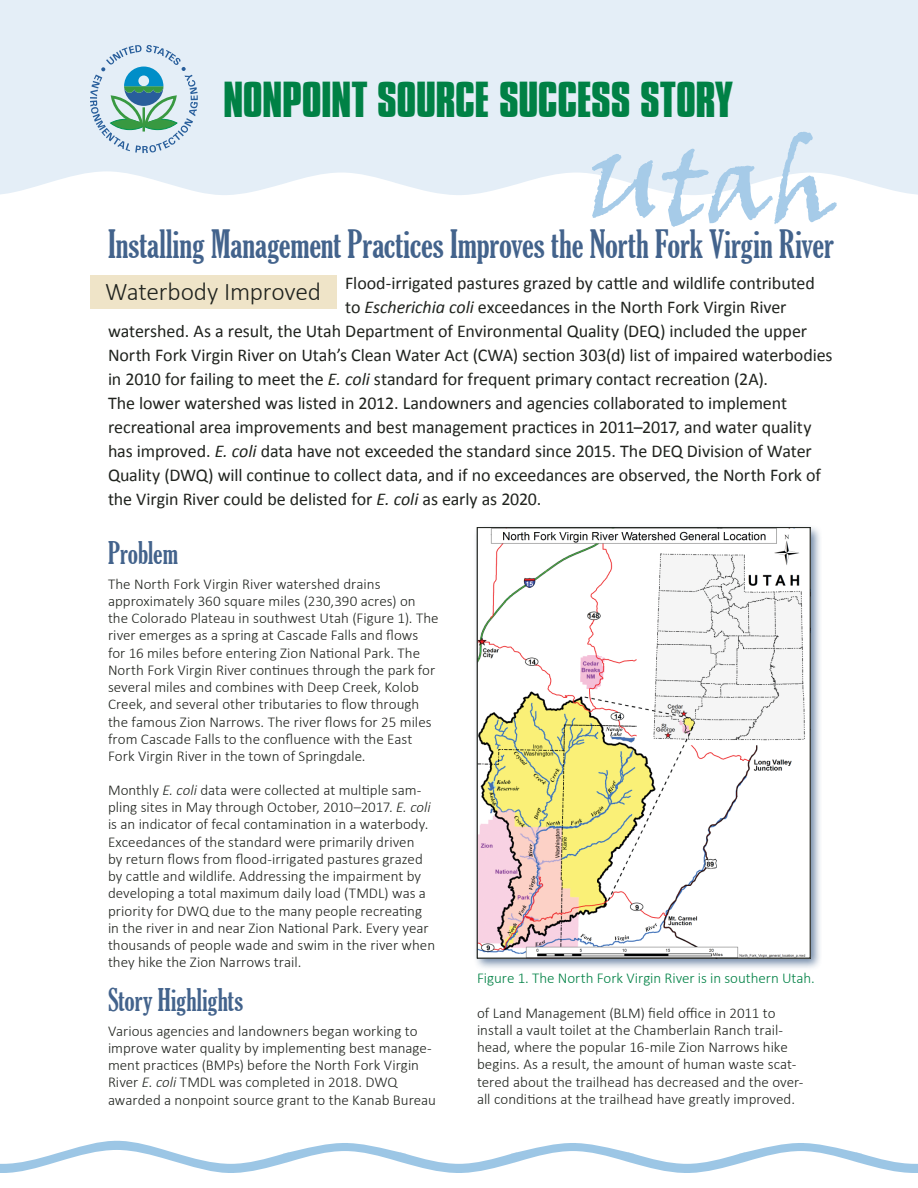
<style>
.page{position:relative;width:918px;height:1188px;background:#fff}
.page>*{position:absolute;margin:0;border:0;box-sizing:border-box;transform-origin:0 0}
.title_state_name{font:105px "Viner Hand ITC";color:#a6cbe8}
.title_line{font:700 43.5px "Compacta BT";letter-spacing:-.01em;color:#008145}
.title_story{font:extra-condensed 37.5px "Gloucester";letter-spacing:-.005em;color:#43638c}
.subhead_1{font:extra-condensed 30px "Gloucester";color:#43638c}
.title_restored{font:300 25.5px "Calibri";letter-spacing:-.01em;color:#20231e}
.body_text_intro{font:18px "Calibri";letter-spacing:-.005em;color:#20231e}
.body_text{font:300 15px/17.2px "Calibri";color:#20231e}
.t1{font:300 15px "Calibri";letter-spacing:-.005em;color:#008145}
.s1{font-style:italic}
</style>
<div class="page">
<svg style="left:0;top:1141px;width:918px;height:32px"></svg>
<div style="left:0;top:0;width:918px;height:195px;background:#e4eef7"></div>
<svg style="left:90px;top:45px;width:108px;height:108px;background:#b3d1d8"></svg>
<div style="left:90px;top:275px;width:246px;height:33px;background:#efe4c8"></div>
<div style="left:473px;top:524px;width:350px;height:447px;background:#43638c;opacity:.75"></div>
<img style="left:479px;top:529px;width:329px;height:427px">
<div style="left:477px;top:527px;width:333px;height:431px;border:1px solid #20231e"></div>
<h1 class="title_line" style="left:223px;top:73px;width:511px">NONPOINT SOURCE SUCCESS STORY</h1>
<h1 class="title_state_name" style="left:585px;top:118px;width:254px">Utah</h1>
<h1 class="title_story" style="left:108px;top:223px;width:728px">Installing Management Practices Improves the North Fork Virgin River</h1>
<h2 class="title_restored" style="left:105px;top:276px;width:217px">Waterbody Improved</h2>
<p class="body_text_intro" style="left:345px;top:271px;width:471px">Flood-irrigated pastures grazed by cattle and wildlife contributed</p>
<p class="body_text_intro" style="left:345px;top:295px;width:443px">to <span class="s1">Escherichia coli</span> exceedances in the North Fork Virgin River</p>
<p class="body_text_intro" style="left:108px;top:319px;width:701px">watershed. As a result, the Utah Department of Environmental Quality (DEQ) included the upper</p>
<p class="body_text_intro" style="left:108px;top:343px;width:726px">North Fork Virgin River on Utah’s Clean Water Act (CWA) section 303(d) list of impaired waterbodies</p>
<p class="body_text_intro" style="left:108px;top:367px;width:662px">in 2010 for failing to meet the <span class="s1">E. coli</span> standard for frequent primary contact recreation (2A).</p>
<p class="body_text_intro" style="left:108px;top:391px;width:681px">The lower watershed was listed in 2012. Landowners and agencies collaborated to implement</p>
<p class="body_text_intro" style="left:108px;top:415px;width:705px">recreational area improvements and best management practices in 2011–2017, and water quality</p>
<p class="body_text_intro" style="left:108px;top:439px;width:705px">has improved. <span class="s1">E. coli</span> data have not exceeded the standard since 2015. The DEQ Division of Water</p>
<p class="body_text_intro" style="left:108px;top:463px;width:715px">Quality (DWQ) will continue to collect data, and if no exceedances are observed, the North Fork of</p>
<p class="body_text_intro" style="left:108px;top:487px;width:435px">the Virgin River could be delisted for <span class="s1">E. coli</span> as early as 2020.</p>
<h2 class="subhead_1" style="left:108px;top:536px;width:72px">Problem</h2>
<p class="body_text" style="left:108px;top:575px;width:332px">The North Fork Virgin River watershed drains approximately 360 square miles (230,390 acres) on the Colorado Plateau in southwest Utah (Figure 1). The river emerges as a spring at Cascade Falls and flows for 16 miles before entering Zion National Park. The North Fork Virgin River continues through the park for several miles and combines with Deep Creek, Kolob Creek, and several other tributaries to flow through the famous Zion Narrows. The river flows for 25 miles from Cascade Falls to the confluence with the East Fork Virgin River in the town of Springdale.</p>
<p class="body_text" style="left:108px;top:781px;width:329px">Monthly <span class="s1">E. coli</span> data were collected at multiple sam&shy;pling sites in May through October, 2010–2017. <span class="s1">E. coli </span>is an indicator of fecal contamination in a waterbody.<br>Exceedances of the standard were primarily driven<br>by return flows from flood-irrigated pastures grazed by cattle and wildlife. Addressing the impairment by developing a total maximum daily load (TMDL) was a priority for DWQ due to the many people recreating in the river in and near Zion National Park. Every year thousands of people wade and swim in the river when they hike the Zion Narrows trail.</p>
<h2 class="subhead_1" style="left:108px;top:983px;width:137px">Story Highlights</h2>
<p class="body_text" style="left:108px;top:1022px;width:330px">Various agencies and landowners began working to improve water quality by implementing best manage&shy;ment practices (BMPs) before the North Fork Virgin River <span class="s1">E. coli</span> TMDL was completed in 2018. DWQ awarded a nonpoint source grant to the Kanab Bureau</p>
<p class="t1" style="left:477px;top:969px;width:339px">Figure 1. The North Fork Virgin River is in southern Utah.</p>
<p class="body_text" style="left:477px;top:1004px;width:328px">of Land Management (BLM) field office in 2011 to install a vault toilet at the Chamberlain Ranch trail&shy;head, where the popular 16-mile Zion Narrows hike begins. As a result, the amount of human waste scat&shy;tered about the trailhead has decreased and the over&shy;all conditions at the trailhead have greatly improved.</p>
</div>
